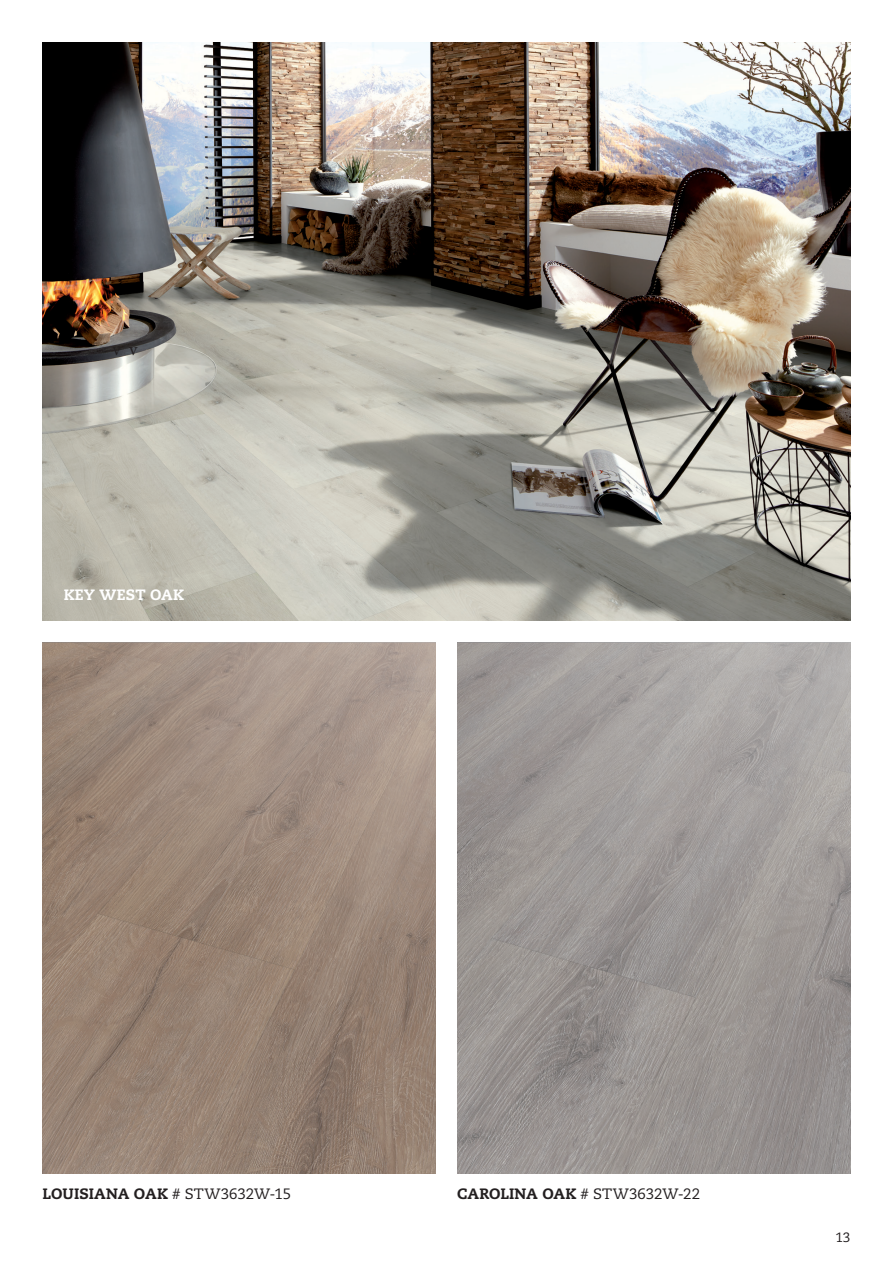
<style>
.page{position:relative;width:893px;height:1263px;background:#fff}
.page>*{position:absolute;margin:0;border:0;box-sizing:border-box;transform-origin:0 0}
.t1{font:18px "Minion Pro";color:#231f20}
.t2{font:800 15px "Caecilia";letter-spacing:.005em;color:#231f20}
.t3{font:15px "Caecilia";letter-spacing:.01em;color:#231f20}
.t4{font:800 15px "Caecilia";letter-spacing:.015em;color:#fff}
.t5{font:13.5px "Caecilia";color:#231f20}
.s1{font-weight:400}
.s2{font-weight:800}
</style>
<div class="page">
<img style="left:457px;top:642px;width:393px;height:532px">
<img style="left:43px;top:642px;width:393px;height:532px">
<img style="left:43px;top:42px;width:807px;height:579px">
<p class="t1" style="left:113px;top:338px;width:26px">v v</p>
<p class="t4" style="left:64px;top:585px;width:122px">KEY WEST OAK</p>
<p class="t2" style="left:43px;top:1185px;width:250px">LOUISIANA OAK <span class="s1"># STW3632W-15</span></p>
<p class="t3" style="left:457px;top:1185px;width:244px"><span class="s2">CAROLINA OAK</span> # STW3632W-22</p>
<p class="t5" style="left:835px;top:1229px;width:17px">13</p>
</div>
